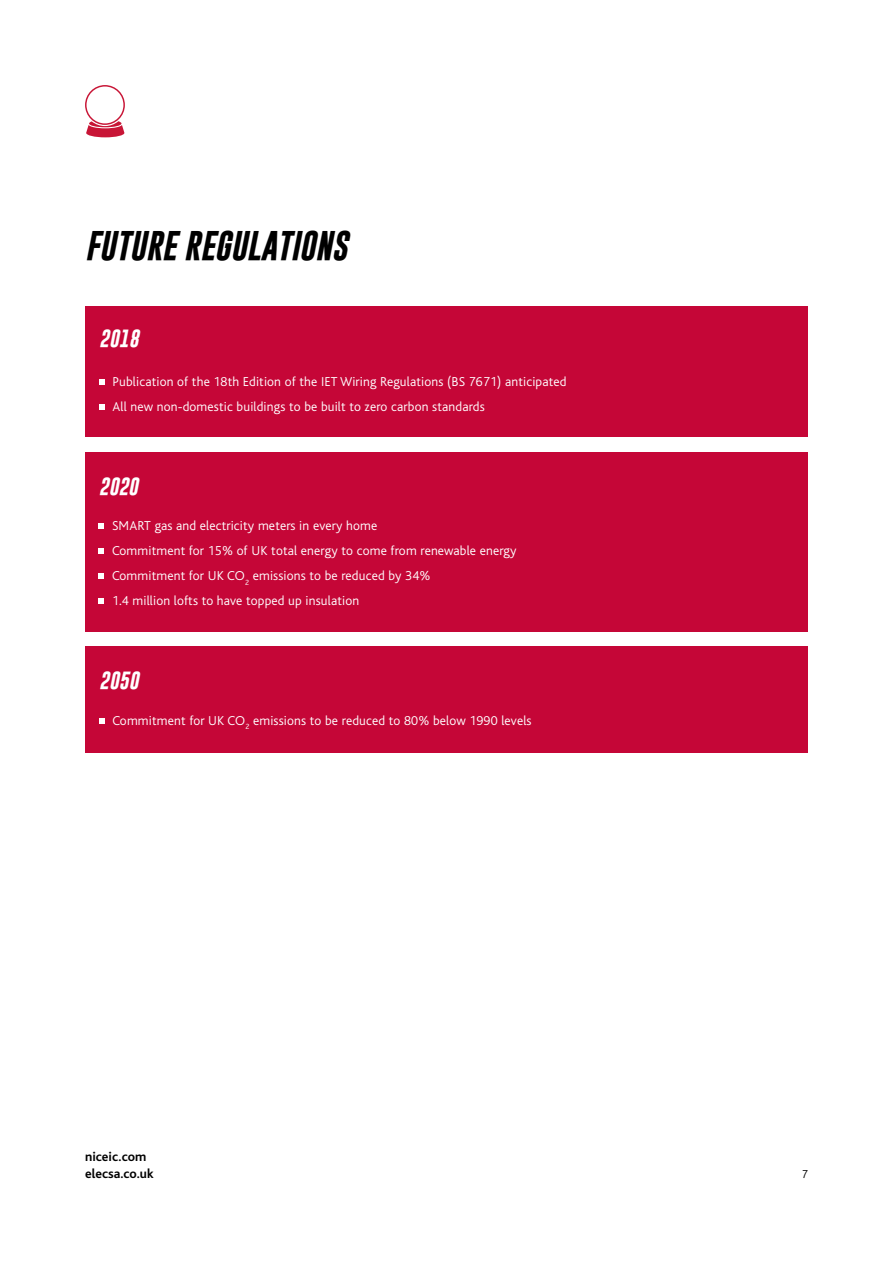
<style>
.page{position:relative;width:893px;height:1263px;background:#fff}
.page>*{position:absolute;margin:0;border:0;box-sizing:border-box;transform-origin:0 0}
.t1{font:italic 700 30px "Gobold";color:#000}
.t2{font:italic 700 18px "Gobold";color:#fff}
.t3{font:300 13.5px/25px "Bliss";letter-spacing:.01em;color:#fff}
.t4{font:700 13.5px/16.5px "Bliss";color:#000}
.t5{font:300 12px "Bliss";color:#000}
</style>
<div class="page">
<svg style="left:85px;top:85px;width:40px;height:52px"></svg>
<div style="left:85px;top:306px;width:723px;height:131px;background:#c50637"></div>
<svg style="left:99px;top:379px;width:5px;height:5px"></svg>
<svg style="left:99px;top:404px;width:5px;height:5px"></svg>
<div style="left:85px;top:646px;width:723px;height:107px;background:#c50637"></div>
<svg style="left:99px;top:718px;width:5px;height:5px"></svg>
<div style="left:85px;top:452px;width:723px;height:179px;background:#c50637"></div>
<svg style="left:99px;top:523px;width:5px;height:6px"></svg>
<svg style="left:99px;top:548px;width:5px;height:6px"></svg>
<svg style="left:99px;top:573px;width:5px;height:6px"></svg>
<svg style="left:99px;top:598px;width:5px;height:6px"></svg>
<h1 class="t1" style="left:85px;top:226px;width:264px">FUTURE REGULATIONS</h1>
<h2 class="t2" style="left:99px;top:327px;width:41px">2018</h2>
<p class="t3" style="left:112px;top:369px;width:456px">Publication of the 18th Edition of the IET Wiring Regulations (BS 7671) anticipated<br>All new non-domestic buildings to be built to zero carbon standards</p>
<h2 class="t2" style="left:99px;top:474px;width:41px">2020</h2>
<p class="t3" style="left:112px;top:513px;width:406px">SMART gas and electricity meters in every home<br>Commitment for 15% of UK total energy to come from renewable energy Commitment for UK CO<sub>2</sub> emissions to be reduced by 34%<br>1.4 million lofts to have topped up insulation</p>
<h2 class="t2" style="left:99px;top:668px;width:41px">2050</h2>
<p class="t3" style="left:112px;top:708px;width:421px">Commitment for UK CO<sub>2</sub> emissions to be reduced to 80% below 1990 levels</p>
<p class="t4" style="left:85px;top:1149px;width:70px">niceic.com elecsa.co.uk</p>
<p class="t5" style="left:802px;top:1168px;width:8px">7</p>
</div>
